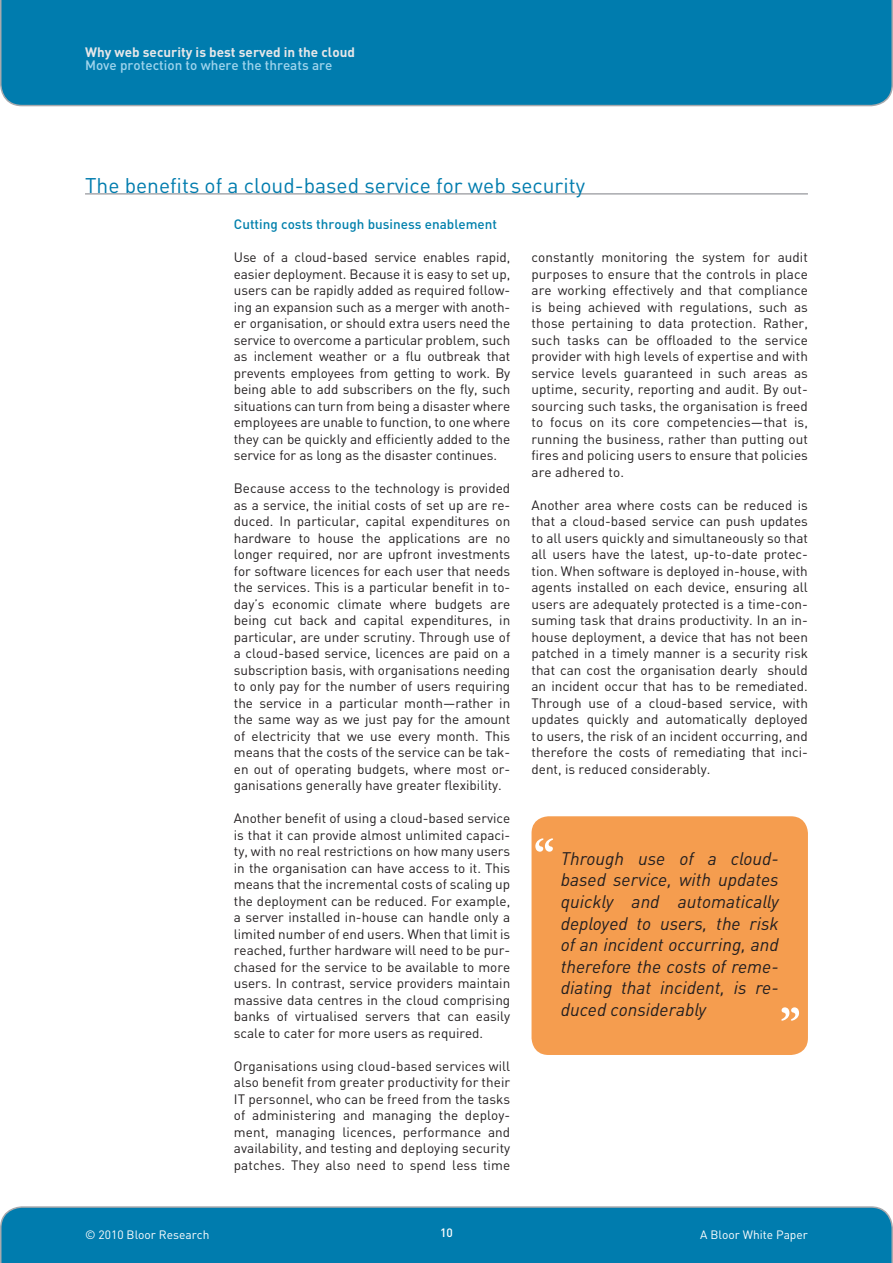
<style>
.page{position:relative;width:893px;height:1263px;background:#fff}
.page>*{position:absolute;margin:0;border:0;box-sizing:border-box;transform-origin:0 0}
.t1{font:600 54px "Garamond Premr Pro";color:#fff}
.t2{font:21px "DIN";color:#007cae}
.t3{font:italic 18px/21.6px "DINOT";color:#231f20;text-align:justify}
.Body_copy{font:13.5px/16.5px "DIN";color:#231f20;text-align:justify}
.Header_-_Level_2{font:500 13.5px "DIN";color:#0080ac}
.t4{font:700 13.5px "DIN";color:#e6e7e9}
.t5{font:500 13.5px "DIN";color:#a0d5ed}
.t6{font:12px "DIN";color:#fff}
.t7{font:500 12px "DIN";color:#fff}
</style>
<div class="page">
<div style="left:0;top:1206px;width:892px;height:57px;background:#007cae"></div>
<div style="left:0;top:0;width:892px;height:106px;background:#007cae"></div>
<svg style="left:892px;top:1222px;width:1px;height:41px"></svg>
<svg style="left:892px;top:0;width:1px;height:91px"></svg>
<hr style="left:85px;top:193px;width:723px;height:2px;background:#a8a9ad">
<div style="left:531px;top:816px;width:277px;height:239px;background:#f59d4f;border-radius:17px"></div>
<p class="t4" style="left:85px;top:45px;width:271px">Why web security is best served in the cloud</p>
<p class="t5" style="left:85px;top:57px;width:249px">Move protection to where the threats are</p>
<h2 class="t2" style="left:85px;top:173px;width:502px">The benefits of a cloud-based service for web security</h2>
<p class="Header_-_Level_2" style="left:234px;top:216px;width:265px">Cutting costs through business enablement</p>
<p class="Body_copy" style="left:234px;top:249px;width:278px">Use of a cloud-based service enables rapid, easier deployment. Because it is easy to set up, users can be rapidly added as required follow&shy;ing an expansion such as a merger with anoth&shy;er organisation, or should extra users need the service to overcome a particular problem, such as inclement weather or a flu outbreak that prevents employees from getting to work. By being able to add subscribers on the fly, such situations can turn from being a disaster where employees are unable to function, to one where they can be quickly and efficiently added to the service for as long as the disaster continues.</p>
<p class="Body_copy" style="left:234px;top:480px;width:278px">Because access to the technology is provided as a service, the initial costs of set up are re&shy;duced. In particular, capital expenditures on hardware to house the applications are no longer required, nor are upfront investments for software licences for each user that needs the services. This is a particular benefit in to&shy;day’s economic climate where budgets are being cut back and capital expenditures, in particular, are under scrutiny. Through use of a cloud-based service, licences are paid on a subscription basis, with organisations needing to only pay for the number of users requiring the service in a particular month—rather in the same way as we just pay for the amount of electricity that we use every month. This means that the costs of the service can be tak&shy;en out of operating budgets, where most or&shy;ganisations generally have greater flexibility.</p>
<p class="Body_copy" style="left:234px;top:810px;width:278px">Another benefit of using a cloud-based service is that it can provide almost unlimited capaci&shy;ty, with no real restrictions on how many users in the organisation can have access to it. This means that the incremental costs of scaling up the deployment can be reduced. For example, a server installed in-house can handle only a limited number of end users. When that limit is reached, further hardware will need to be pur&shy;chased for the service to be available to more users. In contrast, service providers maintain massive data centres in the cloud comprising banks of virtualised servers that can easily scale to cater for more users as required.</p>
<p class="Body_copy" style="left:234px;top:1058px;width:278px">Organisations using cloud-based services will also benefit from greater productivity for their IT personnel, who can be freed from the tasks of administering and managing the deploy&shy;ment, managing licences, performance and availability, and testing and deploying security patches. They also need to spend less time</p>
<p class="Body_copy" style="left:531px;top:249px;width:278px">constantly monitoring the system for audit purposes to ensure that the controls in place are working effectively and that compliance is being achieved with regulations, such as those pertaining to data protection. Rather, such tasks can be offloaded to the service provider with high levels of expertise and with service levels guaranteed in such areas as uptime, security, reporting and audit. By out&shy;sourcing such tasks, the organisation is freed to focus on its core competencies—that is, running the business, rather than putting out fires and policing users to ensure that policies are adhered to.</p>
<p class="Body_copy" style="left:531px;top:497px;width:278px">Another area where costs can be reduced is that a cloud-based service can push updates to all users quickly and simultaneously so that all users have the latest, up-to-date protec&shy;tion. When software is deployed in-house, with agents installed on each device, ensuring all users are adequately protected is a time-con&shy;suming task that drains productivity. In an in&shy;house deployment, a device that has not been patched in a timely manner is a security risk that can cost the organisation dearly should an incident occur that has to be remediated.<br>Through use of a cloud-based service, with updates quickly and automatically deployed to users, the risk of an incident occurring, and therefore the costs of remediating that inci&shy;dent, is reduced considerably.</p>
<h1 class="t1" style="left:533px;top:826px;width:23px">“</h1>
<h3 class="t3" style="left:561px;top:847px;width:219px">Through use of a cloud&shy;based service, with updates quickly and automatically deployed to users, the risk of an incident occurring, and therefore the costs of reme&shy;diating that incident, is re&shy;duced considerably</h3>
<h1 class="t1" style="left:779px;top:994px;width:23px">”</h1>
<p class="t6" style="left:85px;top:1228px;width:126px">© 2010 Bloor Research</p>
<p class="t7" style="left:440px;top:1225px;width:14px">10</p>
<p class="t6" style="left:700px;top:1228px;width:109px">A Bloor White Paper</p>
</div>
